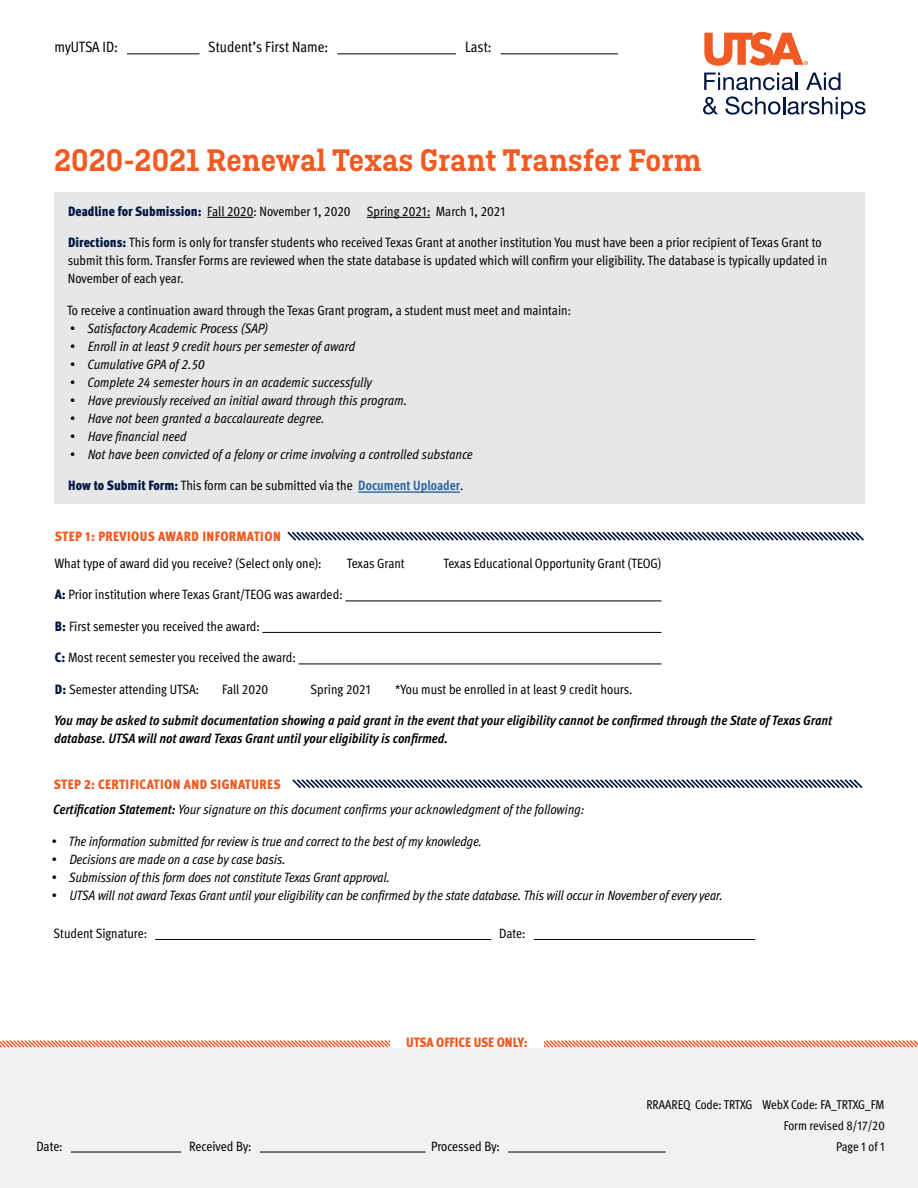
<style>
.page{position:relative;width:918px;height:1188px;background:#fff}
.page>*{position:absolute;margin:0;border:0;box-sizing:border-box;transform-origin:0 0}
.t1{font:600 33px "Ciutadella Slab";color:#f15a22}
.t2{font:condensed 15px "Meta OT";color:#000}
.t3{font:condensed 13.5px/18px "Meta OT";color:#000}
.t4{font:italic condensed 13.5px/24.8px "Meta OT";letter-spacing:-.005em;color:#000}
.t5{font:italic 700 condensed 13.5px/18px "Meta OT";color:#000}
.t6{font:900 condensed 13.5px "Meta OT";letter-spacing:.02em;color:#f15a22}
.t7{font:900 condensed 13.5px "Meta OT";letter-spacing:-.01em;color:#f15a22}
.t8{font:condensed 12.75px/21px "Meta OT";color:#000;text-align:right}
.s1{font-weight:900;color:#001641}
.s2{font-weight:700;color:#215e9e}
.s3{font-weight:900;font-style:normal;color:#f15a22}
.s4{font-weight:700}
</style>
<div class="page">
<div style="left:0;top:1042px;width:918px;height:146px;background:#f1f1f2"></div>
<svg style="left:0;top:1040px;width:918px;height:8px"></svg>
<div style="left:390px;top:1037px;width:153px;height:11px;background:#fff"></div>
<hr style="left:71px;top:1152px;width:110px;height:1px;background:#000">
<hr style="left:260px;top:1152px;width:166px;height:1px;background:#000">
<hr style="left:508px;top:1152px;width:158px;height:1px;background:#000">
<hr style="left:127px;top:53px;width:72px;height:1px;background:#000">
<hr style="left:337px;top:53px;width:119px;height:1px;background:#000">
<hr style="left:501px;top:53px;width:117px;height:1px;background:#000">
<svg style="left:704px;top:32px;width:104px;height:34px"></svg>
<svg style="left:704px;top:73px;width:94px;height:17px"></svg>
<svg style="left:806px;top:73px;width:35px;height:17px"></svg>
<svg style="left:703px;top:97px;width:15px;height:18px"></svg>
<svg style="left:725px;top:96px;width:141px;height:23px"></svg>
<div style="left:54px;top:192px;width:810px;height:312px;background:#e6e7e8"></div>
<hr style="left:207px;top:217px;width:46px;height:1px;background:#000">
<hr style="left:367px;top:217px;width:63px;height:1px;background:#000">
<hr style="left:358px;top:491px;width:102px;height:2px;background:#215e9e">
<hr style="left:345px;top:601px;width:317px;height:1px;background:#000">
<hr style="left:262px;top:632px;width:399px;height:1px;background:#000">
<hr style="left:299px;top:664px;width:362px;height:1px;background:#000">
<svg style="left:287px;top:531px;width:577px;height:10px"></svg>
<svg style="left:292px;top:779px;width:571px;height:10px"></svg>
<hr style="left:155px;top:939px;width:336px;height:1px;background:#000">
<hr style="left:534px;top:939px;width:221px;height:1px;background:#000">
<p class="t2" style="left:55px;top:38px;width:65px">myUTSA ID:</p>
<p class="t2" style="left:208px;top:38px;width:121px">Student’s First Name:</p>
<p class="t2" style="left:465px;top:38px;width:28px">Last:</p>
<h1 class="t1" style="left:54px;top:142px;width:649px">2020-2021 Renewal Texas Grant Transfer Form</h1>
<p class="t3" style="left:68px;top:202px;width:439px"><span class="s1">Deadline for Submission:</span> Fall 2020: November 1, 2020 Spring 2021: March 1, 2021</p>
<p class="t3" style="left:68px;top:233px;width:761px"><span class="s1">Directions:</span> This form is only for transfer students who received Texas Grant at another institution You must have been a prior recipient of Texas Grant to submit this form. Transfer Forms are reviewed when the state database is updated which will confirm your eligibility. The database is typically updated in<br>November of each year.</p>
<p class="t3" style="left:67px;top:301px;width:506px">To receive a continuation award through the Texas Grant program, a student must meet and maintain:</p>
<p class="t4" style="left:69px;top:316px;width:200px">• Satisfactory Academic Process (SAP)</p>
<p class="t4" style="left:69px;top:334px;width:287px">• Enroll in at least 9 credit hours per semester of award</p>
<p class="t4" style="left:69px;top:352px;width:137px">• Cumulative GPA of 2.50</p>
<p class="t4" style="left:69px;top:370px;width:304px">• Complete 24 semester hours in an academic successfully</p>
<p class="t4" style="left:69px;top:388px;width:339px">• Have previously received an initial award through this program.</p>
<p class="t4" style="left:69px;top:406px;width:257px">• Have not been granted a baccalaureate degree.</p>
<p class="t4" style="left:69px;top:424px;width:119px">• Have financial need</p>
<p class="t4" style="left:69px;top:442px;width:405px">• Not have been convicted of a felony or crime involving a controlled substance</p>
<p class="t3" style="left:68px;top:476px;width:397px"><span class="s1">How to Submit Form:</span> This form can be submitted via the <span class="s2">Document Uploader</span>.</p>
<p class="t6" style="left:55px;top:527px;width:228px">STEP 1: PREVIOUS AWARD INFORMATION</p>
<p class="t3" style="left:55px;top:554px;width:268px">What type of award did you receive? (Select only one):</p>
<p class="t3" style="left:347px;top:554px;width:59px">Texas Grant</p>
<p class="t3" style="left:444px;top:554px;width:219px">Texas Educational Opportunity Grant (TEOG)</p>
<p class="t3" style="left:55px;top:585px;width:290px"><span class="s1">A:</span> Prior institution where Texas Grant/TEOG was awarded:</p>
<p class="t3" style="left:55px;top:617px;width:206px"><span class="s1">B:</span> First semester you received the award:</p>
<p class="t3" style="left:55px;top:648px;width:243px"><span class="s1">C:</span> Most recent semester you received the award:</p>
<p class="t3" style="left:55px;top:680px;width:146px"><span class="s1">D:</span> Semester attending UTSA:</p>
<p class="t3" style="left:222px;top:680px;width:48px">Fall 2020</p>
<p class="t3" style="left:311px;top:680px;width:62px">Spring 2021</p>
<p class="t3" style="left:395px;top:680px;width:239px">*You must be enrolled in at least 9 credit hours.</p>
<p class="t5" style="left:54px;top:712px;width:780px">You may be asked to submit documentation showing a paid grant in the event that your eligibility cannot be confirmed through the State of Texas Grant database. UTSA will not award Texas Grant until your eligibility is confirmed.</p>
<p class="t4" style="left:53px;top:772px;width:532px"><span class="s3">STEP 2: CERTIFICATION AND SIGNATURES<br></span><span class="s4">Certification Statement:</span> Your signature on this document confirms your acknowledgment of the following:</p>
<p class="t4" style="left:51px;top:829px;width:432px">• The information submitted for review is true and correct to the best of my knowledge.</p>
<p class="t4" style="left:51px;top:847px;width:236px">• Decisions are made on a case by case basis.</p>
<p class="t4" style="left:51px;top:865px;width:340px">• Submission of this form does not constitute Texas Grant approval.</p>
<p class="t4" style="left:51px;top:883px;width:673px">• UTSA will not award Texas Grant until your eligibility can be confirmed by the state database. This will occur in November of every year.</p>
<p class="t3" style="left:54px;top:924px;width:95px">Student Signature:</p>
<p class="t3" style="left:499px;top:924px;width:28px">Date:</p>
<p class="t7" style="left:406px;top:1034px;width:123px">UTSA OFFICE USE ONLY:</p>
<p class="t3" style="left:36px;top:1136px;width:28px">Date:</p>
<p class="t3" style="left:189px;top:1136px;width:64px">Received By:</p>
<p class="t3" style="left:431px;top:1136px;width:70px">Processed By:</p>
<p class="t8" style="left:646px;top:1094px;width:240px">RRAAREQ Code: TRTXG WebX Code: FA_TRTXG_FM<br>Form revised 8/17/20<br>Page 1 of 1</p>
</div>
